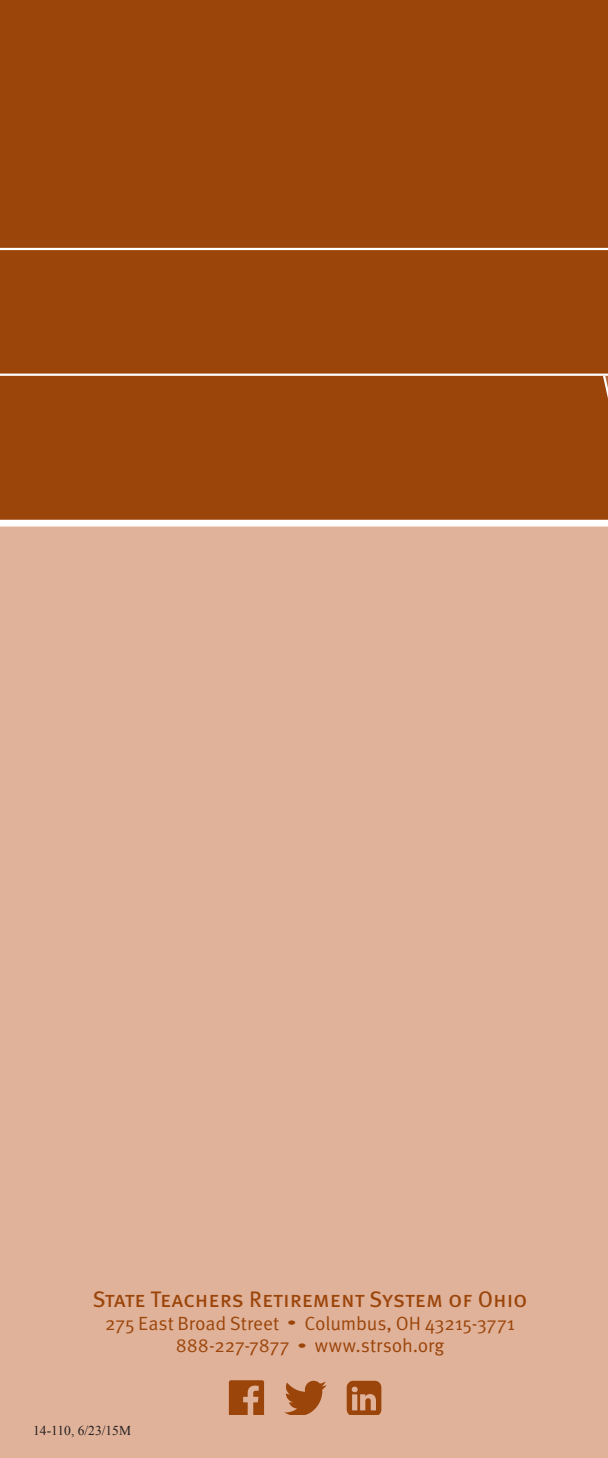
<style>
.page{position:relative;width:608px;height:1458px;background:#fff}
.page>*{position:absolute;margin:0;border:0;box-sizing:border-box;transform-origin:0 0}
.t1{font:22.5px "Meta Pro";letter-spacing:-.01em;color:#9b450a}
.t2{font:19.12px "Meta Pro Norm";letter-spacing:-.005em;color:#9b450a}
.t3{font:13.5px "Times New Roman";color:#231f20}
.s1{font-size:12.38px}
</style>
<div class="page">
<div style="left:0;top:0;width:608px;height:520px;background:#9b450a"></div>
<div style="left:0;top:526px;width:608px;height:932px;background:#e0b29a"></div>
<svg style="left:588px;top:376px;width:20px;height:151px;background:#a15018"></svg>
<div style="left:0;top:248px;width:608px;height:126px;background:#9b450a"></div>
<hr style="left:0;top:374px;width:608px;height:2px;background:#fff">
<img style="left:228px;top:1380px;width:153px;height:35px">
<p class="t1" style="left:92px;top:1282px;width:436px">State Teachers Retirement System of Ohio</p>
<p class="t2" style="left:105px;top:1308px;width:411px">275 East Broad Street <span class="s1">•</span> Columbus, OH 43215-3771</p>
<p class="t2" style="left:176px;top:1331px;width:270px">888-227-7877 <span class="s1">•</span> www.strsoh.org</p>
<p class="t3" style="left:33px;top:1421px;width:99px">14-110, 6/23/15M</p>
</div>
